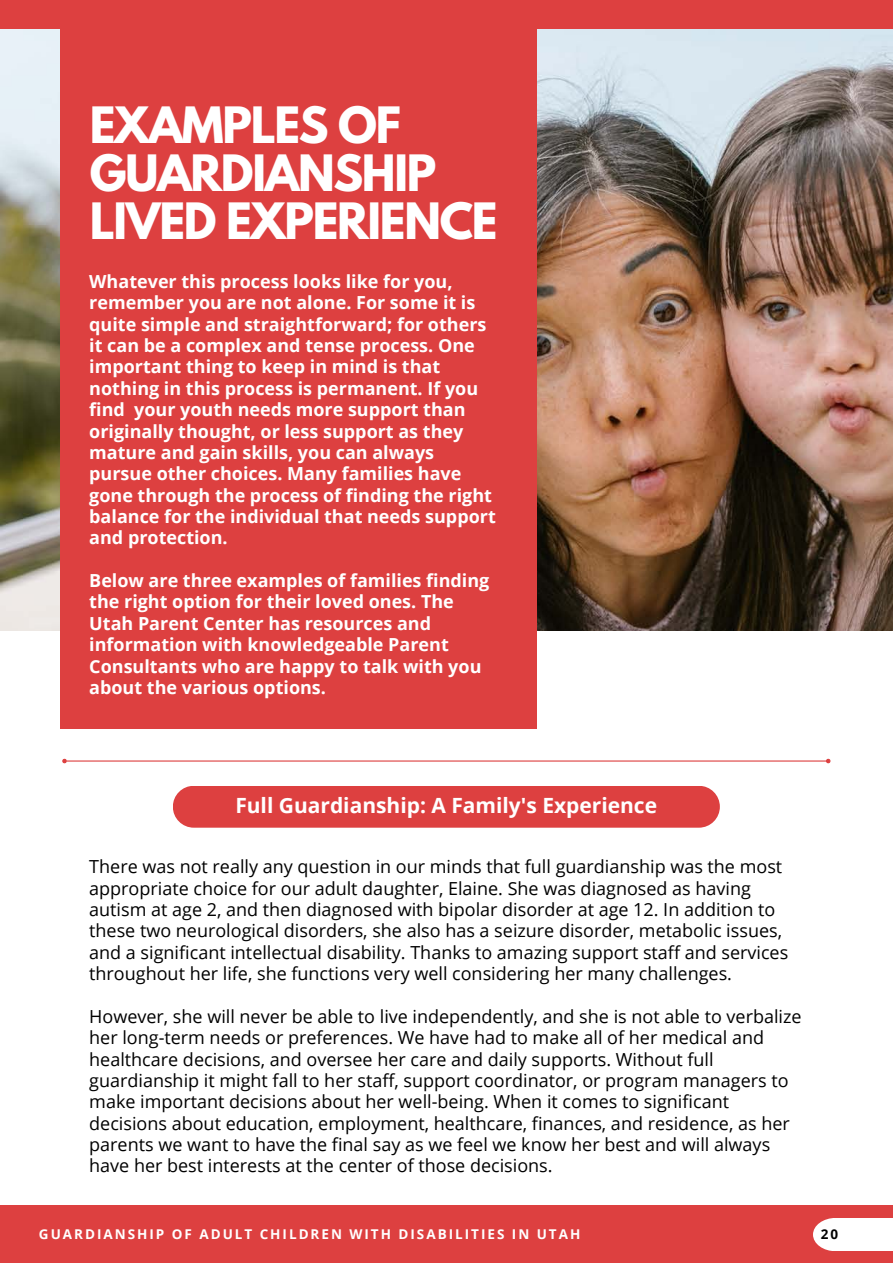
<style>
.page{position:relative;width:893px;height:1264px;background:#fff}
.page>*{position:absolute;margin:0;border:0;box-sizing:border-box;transform-origin:0 0}
.t1{font:700 44.4px/48.3px "League Spartan";letter-spacing:-.03em;color:#fff}
.t2{font:700 21px "Open Sans";color:#fff}
.t3{font:18px/21.3px "Open Sans";color:#000}
.t4{font:700 18px/21.3px "Open Sans";color:#fff}
.t5{font:700 13.5px "Open Sans";letter-spacing:.145em;color:#fff}
.t6{font:700 13.5px "Open Sans";color:#000}
</style>
<div class="page">
<img style="left:0;top:29px;width:892px;height:602px">
<div style="left:60px;top:0;width:476px;height:728px;background:#dd4040"></div>
<div style="left:0;top:1205px;width:892px;height:57px;background:#dd4040"></div>
<div style="left:0;top:0;width:892px;height:29px;background:#dd4040"></div>
<div style="left:813px;top:1218px;width:79px;height:32px;background:#fff"></div>
<hr style="left:66px;top:760px;width:760px;height:1px;background:#dd4040">
<svg style="left:62px;top:758px;width:6px;height:6px"></svg>
<svg style="left:825px;top:758px;width:6px;height:6px"></svg>
<div style="left:173px;top:785px;width:546px;height:42px;background:#dd4040;border-radius:21px"></div>
<h1 class="t1" style="left:90px;top:106px;width:409px">EXAMPLES OF<br>GUARDIANSHIP<br>LIVED EXPERIENCE</h1>
<p class="t4" style="left:89px;top:270px;width:408px">Whatever this process looks like for you, remember you are not alone. For some it is quite simple and straightforward; for others it can be a complex and tense process. One important thing to keep in mind is that nothing in this process is permanent. If you find your youth needs more support than originally thought, or less support as they mature and gain skills, you can always pursue other choices. Many families have gone through the process of finding the right balance for the individual that needs support and protection.</p>
<p class="t4" style="left:89px;top:569px;width:401px">Below are three examples of families finding the right option for their loved ones. The Utah Parent Center has resources and information with knowledgeable Parent Consultants who are happy to talk with you about the various options.</p>
<p class="t2" style="left:235px;top:791px;width:423px">Full Guardianship: A Family's Experience</p>
<p class="t3" style="left:89px;top:855px;width:700px">There was not really any question in our minds that full guardianship was the most appropriate choice for our adult daughter, Elaine. She was diagnosed as having autism at age 2, and then diagnosed with bipolar disorder at age 12. In addition to these two neurological disorders, she also has a seizure disorder, metabolic issues, and a significant intellectual disability. Thanks to amazing support staff and services throughout her life, she functions very well considering her many challenges.</p>
<p class="t3" style="left:89px;top:1005px;width:713px">However, she will never be able to live independently, and she is not able to verbalize her long-term needs or preferences. We have had to make all of her medical and healthcare decisions, and oversee her care and daily supports. Without full guardianship it might fall to her staff, support coordinator, or program managers to make important decisions about her well-being. When it comes to significant decisions about education, employment, healthcare, finances, and residence, as her parents we want to have the final say as we feel we know her best and will always have her best interests at the center of those decisions.</p>
<p class="t5" style="left:39px;top:1223px;width:543px">GUARDIANSHIP OF ADULT CHILDREN WITH DISABILITIES IN UTAH</p>
<p class="t6" style="left:820px;top:1223px;width:19px">20</p>
</div>
